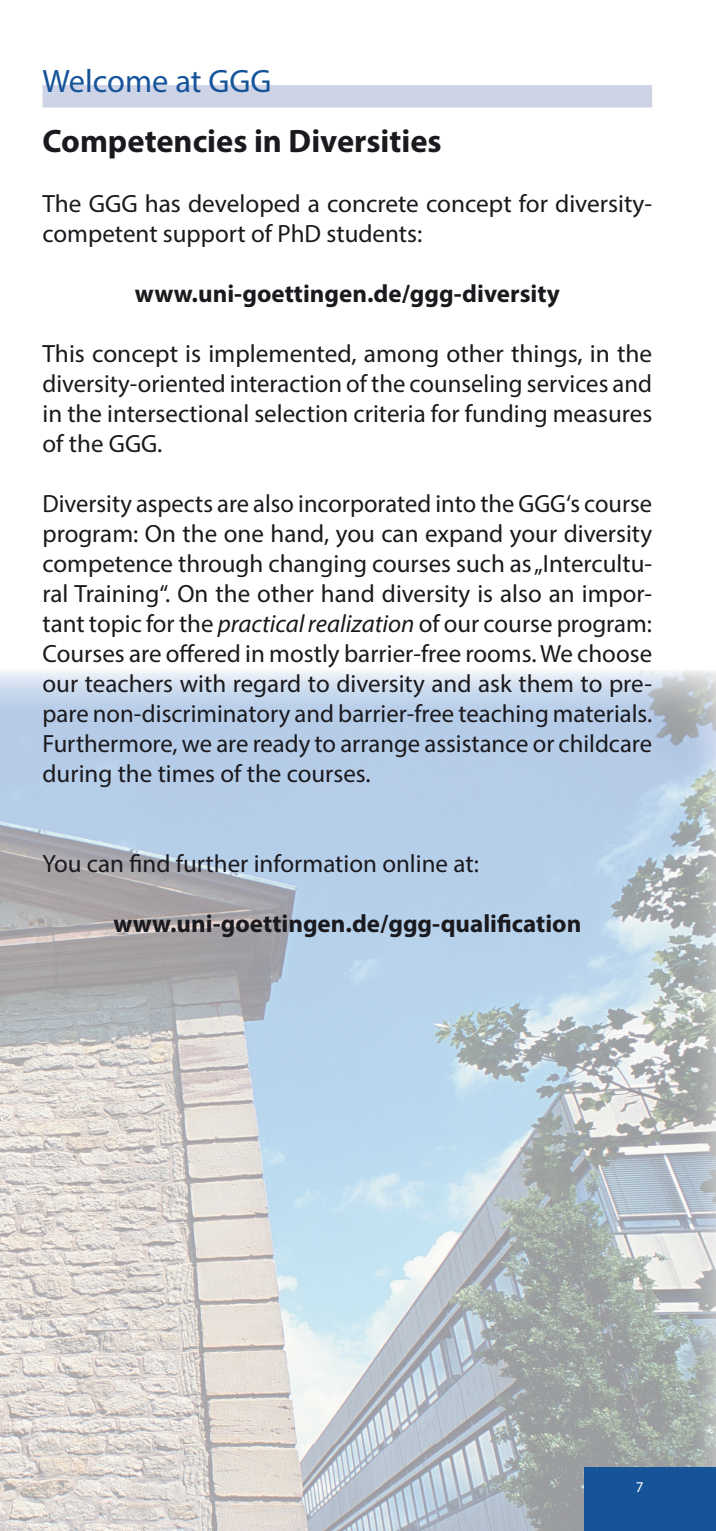
<style>
.page{position:relative;width:716px;height:1531px;background:#fff}
.page>*{position:absolute;margin:0;border:0;box-sizing:border-box;transform-origin:0 0}
.t1{font:700 32.5px "Myriad Pro";color:#1a191e}
.t2{font:32.5px "Myriad Pro";color:#16549a}
.t3{font:25px/30px "Myriad Pro";color:#1a191e;text-align:justify}
.t4{font:700 25px "Myriad Pro";color:#1a191e}
.t5{font:15px "Myriad Pro";color:#fff}
.s1{font-style:italic}
</style>
<div class="page">
<img style="left:0;top:670px;width:716px;height:861px">
<div style="left:43px;top:85px;width:609px;height:23px;background:#cfd3e6"></div>
<div style="left:585px;top:1467px;width:131px;height:64px;background:#16549a"></div>
<h1 class="t2" style="left:43px;top:61px;width:231px">Welcome at GGG</h1>
<h1 class="t1" style="left:43px;top:120px;width:400px">Competencies in Diversities</h1>
<p class="t3" style="left:43px;top:188px;width:611px">The GGG has developed a concrete concept for diversity&shy;competent support of PhD students:</p>
<p class="t4" style="left:135px;top:277px;width:426px">www.uni-goettingen.de/ggg-diversity</p>
<p class="t3" style="left:43px;top:338px;width:611px">This concept is implemented, among other things, in the diversity-oriented interaction of the counseling services and in the intersectional selection criteria for funding measures of the GGG.</p>
<p class="t3" style="left:43px;top:488px;width:611px">Diversity aspects are also incorporated into the GGG‘s course program: On the one hand, you can expand your diversity competence through changing courses such as „Intercultu&shy;ral Training“. On the other hand diversity is also an impor&shy;tant topic for the <span class="s1">practical realization</span> of our course program:<br>Courses are offered in mostly barrier-free rooms. We choose our teachers with regard to diversity and ask them to pre&shy;pare non-discriminatory and barrier-free teaching materials.<br>Furthermore, we are ready to arrange assistance or childcare during the times of the courses.</p>
<p class="t3" style="left:43px;top:848px;width:438px">You can find further information online at:</p>
<p class="t4" style="left:113px;top:907px;width:469px">www.uni-goettingen.de/ggg-qualification</p>
<p class="t5" style="left:636px;top:1477px;width:9px">7</p>
</div>
